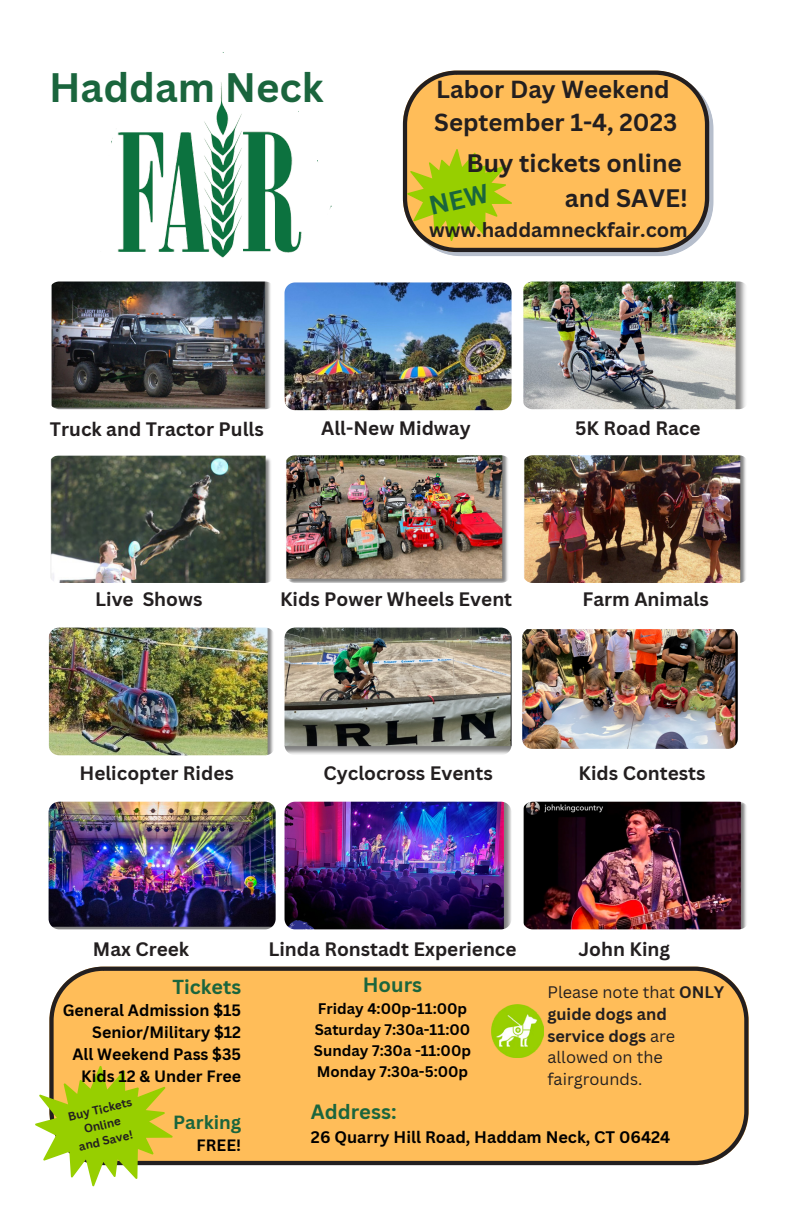
<style>
.page{position:relative;width:792px;height:1224px;background:#fff}
.page>*{position:absolute;margin:0;border:0;box-sizing:border-box;transform-origin:0 0}
.t1{font:700 40px "Canva Sans";color:#1a653d}
.t2{font:700 24.6px/34.4px "Canva Sans";color:#231f20;text-align:right}
.t3{font:700 24px/33.6px "Canva Sans";color:#231f20}
.t4{font:700 20.2px "Canva Sans";color:#1a653d}
.t5{font:700 20px "Canva Sans";color:#231f20}
.t6{font:700 19.8px "Canva Sans";color:#1a653d}
.t7{font:700 19px "Canva Sans";color:#231f20}
.t8{font:700 18.6px "Canva Sans";color:#1a653d}
.t9{font:16.2px/21.6px "Canva Sans";color:#231f20}
.t10{font:700 16.2px "Canva Sans";color:#000}
.t11{font:700 16px/21.8px "Canva Sans";color:#000;text-align:right}
.t12{font:700 15px/20.8px "Canva Sans";color:#000}
.t13{font:700 11.6px/15.8px "Canva Sans";color:#231f20;text-align:center}
.s1{font-weight:700}
</style>
<div class="page">
<img style="left:51px;top:318px;width:220px;height:91px">
<img style="left:285px;top:282px;width:227px;height:128px">
<img style="left:523px;top:282px;width:223px;height:127px">
<img style="left:50px;top:455px;width:221px;height:128px">
<img style="left:286px;top:455px;width:222px;height:128px">
<img style="left:524px;top:455px;width:222px;height:128px">
<img style="left:49px;top:628px;width:224px;height:127px">
<img style="left:285px;top:628px;width:227px;height:126px">
<img style="left:522px;top:629px;width:216px;height:120px">
<img style="left:49px;top:802px;width:227px;height:127px">
<img style="left:285px;top:802px;width:226px;height:127px">
<img style="left:523px;top:802px;width:224px;height:127px">
<svg style="left:441px;top:107px;width:272px;height:149px"></svg>
<svg style="left:403px;top:71px;width:306px;height:181px;background:#edb35c"></svg>
<img style="left:51px;top:52px;width:305px;height:266px">
<svg style="left:49px;top:967px;width:700px;height:198px;background:#f3b658"></svg>
<svg style="left:35px;top:1066px;width:138px;height:120px"></svg>
<img style="left:491px;top:1005px;width:53px;height:52px">
<svg style="left:407px;top:149px;width:105px;height:92px;background:#c6c42d"></svg>
<p class="t1" style="left:49px;top:64px;width:276px">Haddam Neck</p>
<p class="t3" style="left:434px;top:73px;width:245px">Labor Day Weekend<br>September 1-4, 2023</p>
<p class="t2" style="left:467px;top:146px;width:223px">Buy tickets online and SAVE!</p>
<p class="t5" style="left:429px;top:217px;width:260px">www.haddamneckfair.com</p>
<p class="t7" style="left:50px;top:417px;width:215px">Truck and Tractor Pulls</p>
<p class="t7" style="left:321px;top:417px;width:151px">All-New Midway</p>
<p class="t7" style="left:575px;top:417px;width:127px">5K Road Race</p>
<p class="t7" style="left:95px;top:588px;width:109px">Live Shows</p>
<p class="t7" style="left:280px;top:588px;width:234px">Kids Power Wheels Event</p>
<p class="t7" style="left:583px;top:588px;width:128px">Farm Animals</p>
<p class="t7" style="left:79px;top:762px;width:156px">Helicopter Rides</p>
<p class="t7" style="left:324px;top:762px;width:171px">Cyclocross Events</p>
<p class="t7" style="left:579px;top:762px;width:129px">Kids Contests</p>
<p class="t7" style="left:93px;top:938px;width:98px">Max Creek</p>
<p class="t7" style="left:268px;top:938px;width:250px">Linda Ronstadt Experience</p>
<p class="t7" style="left:578px;top:938px;width:93px">John King</p>
<p class="t4" style="left:363px;top:972px;width:61px">Hours</p>
<p class="t12" style="left:314px;top:998px;width:159px">Friday 4:00p-11:00p<br>Saturday 7:30a-11:00<br>Sunday 7:30a -11:00p<br>Monday 7:30a-5:00p</p>
<p class="t6" style="left:173px;top:975px;width:70px">Tickets</p>
<p class="t11" style="left:63px;top:1000px;width:180px">General Admission $15<br>Senior/Military $12<br>All Weekend Pass $35<br>Kids 12 &amp; Under Free</p>
<p class="t8" style="left:173px;top:1111px;width:70px">Parking</p>
<p class="t11" style="left:197px;top:1135px;width:46px">FREE!</p>
<p class="t9" style="left:547px;top:982px;width:178px">Please note that <span class="s1">ONLY guide dogs and service dogs</span> are allowed on the fairgrounds.</p>
<p class="t13" style="left:67px;top:1109px;width:67px;rotate:-13deg">Buy Tickets<br>Online<br>and Save!</p>
<p class="t4" style="left:311px;top:1099px;width:87px">Address:</p>
<p class="t10" style="left:311px;top:1127px;width:361px">26 Quarry Hill Road, Haddam Neck, CT 06424</p>
</div>
